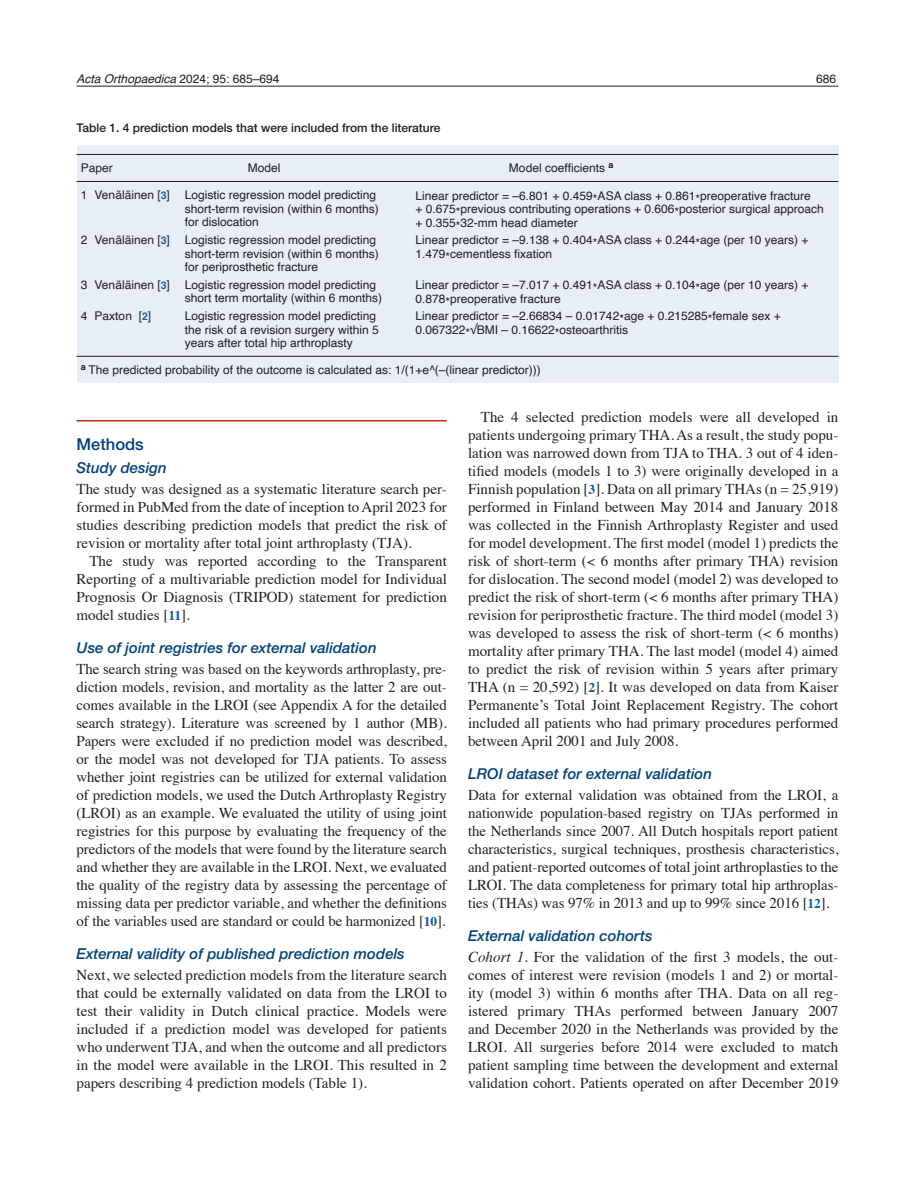
<style>
.page{position:relative;width:915px;height:1191px;background:#fff}
.page>*{position:absolute;margin:0;border:0;box-sizing:border-box;transform-origin:0 0}
._2-Rubrik{font:500 16.5px "Helvetica Neue LTW1 G";color:#004279}
._4-Brödstart{font:15px/18px "Times";color:#231f20;text-align:justify}
._5-Brödtext{font:15px/18px "Times";color:#231f20;text-align:justify}
._3-Underrubrik{font:italic 500 15px "Helvetica Neue LTW1 G";color:#004279}
.Tabelltext{font:12px/13.5px "Helvetica";color:#231f20}
._9-Tabellhuvud{font:500 12px "Helvetica Neue LTW1 G";color:#231f20}
.t1{font:italic 12px "Helvetica";color:#231f20}
.s1{font-style:normal}
.s2{font-weight:700;font-size:10.5px;color:#175d9e}
.s3{font-weight:700;font-size:13.5px;color:#175d9e}
.s4{font-style:italic}
</style>
<div class="page">
<hr style="left:77px;top:86px;width:761px;height:1px;background:#231f20">
<hr style="left:77px;top:420px;width:369px;height:1px;background:#bc2e18">
<div style="left:77px;top:145px;width:761px;height:238px;background:#e8eef8"></div>
<hr style="left:77px;top:154px;width:761px;height:1px;background:#231f20">
<hr style="left:77px;top:181px;width:761px;height:1px;background:#231f20">
<hr style="left:77px;top:356px;width:761px;height:1px;background:#231f20">
<p class="t1" style="left:77px;top:70px;width:204px">Acta Orthopaedica <span class="s1">2024; 95: 685–694</span></p>
<p class="Tabelltext" style="left:816px;top:73px;width:22px">686</p>
<p class="_9-Tabellhuvud" style="left:77px;top:120px;width:365px">Table 1. 4 prediction models that were included from the literature</p>
<p class="Tabelltext" style="left:81px;top:162px;width:34px">Paper</p>
<p class="Tabelltext" style="left:248px;top:162px;width:34px">Model</p>
<p class="Tabelltext" style="left:509px;top:162px;width:106px">Model coefficients <sup>a</sup></p>
<p class="Tabelltext" style="left:81px;top:189px;width:297px">1 Venäläinen [<span class="s2">3</span>] Logistic regression model predicting</p>
<p class="Tabelltext" style="left:185px;top:202px;width:196px">short-term revision (within 6 months)</p>
<p class="Tabelltext" style="left:185px;top:216px;width:76px">for dislocation</p>
<p class="Tabelltext" style="left:81px;top:234px;width:297px">2 Venäläinen [<span class="s2">3</span>] Logistic regression model predicting</p>
<p class="Tabelltext" style="left:185px;top:247px;width:196px">short-term revision (within 6 months)</p>
<p class="Tabelltext" style="left:185px;top:261px;width:135px">for periprosthetic fracture</p>
<p class="Tabelltext" style="left:81px;top:278px;width:297px">3 Venäläinen [<span class="s2">3</span>] Logistic regression model predicting</p>
<p class="Tabelltext" style="left:185px;top:292px;width:199px">short term mortality (within 6 months)</p>
<p class="Tabelltext" style="left:81px;top:310px;width:72px">4 Paxton [<span class="s2">2</span>]</p>
<p class="Tabelltext" style="left:185px;top:310px;width:193px">Logistic regression model predicting</p>
<p class="Tabelltext" style="left:185px;top:323px;width:196px">the risk of a revision surgery within 5</p>
<p class="Tabelltext" style="left:185px;top:337px;width:170px">years after total hip arthroplasty</p>
<p class="Tabelltext" style="left:81px;top:364px;width:461px"><sup>a</sup> The predicted probability of the outcome is calculated as: 1/(1+e^(–(linear predictor)))</p>
<p class="Tabelltext" style="left:415px;top:189px;width:397px">Linear predictor = –6.801 + 0.459*ASA class + 0.861*preoperative fracture</p>
<p class="Tabelltext" style="left:415px;top:202px;width:410px">+ 0.675*previous contributing operations + 0.606*posterior surgical approach + 0.355*32-mm head diameter</p>
<p class="Tabelltext" style="left:415px;top:234px;width:394px">Linear predictor = –9.138 + 0.404*ASA class + 0.244*age (per 10 years) +<br>1.479*cementless fixation</p>
<p class="Tabelltext" style="left:415px;top:278px;width:394px">Linear predictor = –7.017 + 0.491*ASA class + 0.104*age (per 10 years) +<br>0.878*preoperative fracture</p>
<p class="Tabelltext" style="left:415px;top:310px;width:367px">Linear predictor = –2.66834 – 0.01742*age + 0.215285*female sex +<br>0.067322*√BMI – 0.16622*osteoarthritis</p>
<p class="_2-Rubrik" style="left:77px;top:434px;width:69px">Methods</p>
<p class="_3-Underrubrik" style="left:77px;top:458px;width:92px">Study design</p>
<p class="_4-Brödstart" style="left:77px;top:478px;width:371px">The study was designed as a systematic literature search per&shy;formed in PubMed from the date of inception to April 2023 for studies describing prediction models that predict the risk of revision or mortality after total joint arthroplasty (TJA).</p>
<p class="_5-Brödtext" style="left:77px;top:550px;width:371px;text-indent:13px">The study was reported according to the Transparent Reporting of a multivariable prediction model for Individual Prognosis Or Diagnosis (TRIPOD) statement for prediction model studies [<span class="s3">11</span>].</p>
<p class="_3-Underrubrik" style="left:77px;top:638px;width:301px">Use of joint registries for external validation</p>
<p class="_4-Brödstart" style="left:77px;top:658px;width:372px">The search string was based on the keywords arthroplasty, pre&shy;diction models, revision, and mortality as the latter 2 are out&shy;comes available in the LROI (see Appendix A for the detailed search strategy). Literature was screened by 1 author (MB).<br>Papers were excluded if no prediction model was described, or the model was not developed for TJA patients. To assess whether joint registries can be utilized for external validation of prediction models, we used the Dutch Arthroplasty Registry (LROI) as an example. We evaluated the utility of using joint registries for this purpose by evaluating the frequency of the predictors of the models that were found by the literature search and whether they are available in the LROI. Next, we evaluated the quality of the registry data by assessing the percentage of missing data per predictor variable, and whether the definitions of the variables used are standard or could be harmonized [<span class="s3">10</span>].</p>
<p class="_3-Underrubrik" style="left:77px;top:944px;width:329px">External validity of published prediction models</p>
<p class="_4-Brödstart" style="left:77px;top:964px;width:371px">Next, we selected prediction models from the literature search that could be externally validated on data from the LROI to test their validity in Dutch clinical practice. Models were included if a prediction model was developed for patients who underwent TJA, and when the outcome and all predictors in the model were available in the LROI. This resulted in 2 papers describing 4 prediction models (Table 1).</p>
<p class="_5-Brödtext" style="left:468px;top:406px;width:371px;text-indent:13px">The 4 selected prediction models were all developed in patients undergoing primary THA. As a result, the study popu&shy;lation was narrowed down from TJA to THA. 3 out of 4 iden&shy;tified models (models 1 to 3) were originally developed in a Finnish population [<span class="s3">3</span>]. Data on all primary THAs (n = 25,919) performed in Finland between May 2014 and January 2018 was collected in the Finnish Arthroplasty Register and used for model development. The first model (model 1) predicts the risk of short-term (&lt; 6 months after primary THA) revision for dislocation. The second model (model 2) was developed to predict the risk of short-term (&lt; 6 months after primary THA) revision for periprosthetic fracture. The third model (model 3) was developed to assess the risk of short-term (&lt; 6 months) mortality after primary THA. The last model (model 4) aimed to predict the risk of revision within 5 years after primary THA (n = 20,592) [<span class="s3">2</span>]. It was developed on data from Kaiser Permanente’s Total Joint Replacement Registry. The cohort included all patients who had primary procedures performed between April 2001 and July 2008.</p>
<p class="_3-Underrubrik" style="left:468px;top:764px;width:245px">LROI dataset for external validation</p>
<p class="_4-Brödstart" style="left:468px;top:784px;width:372px">Data for external validation was obtained from the LROI, a nationwide population-based registry on TJAs performed in the Netherlands since 2007. All Dutch hospitals report patient characteristics, surgical techniques, prosthesis characteristics, and patient-reported outcomes of total joint arthroplasties to the LROI. The data completeness for primary total hip arthroplas&shy;ties (THAs) was 97% in 2013 and up to 99% since 2016 [<span class="s3">12</span>].</p>
<p class="_3-Underrubrik" style="left:468px;top:926px;width:186px">External validation cohorts</p>
<p class="_4-Brödstart" style="left:468px;top:946px;width:371px"><span class="s4">Cohort 1.</span> For the validation of the first 3 models, the out&shy;comes of interest were revision (models 1 and 2) or mortal&shy;ity (model 3) within 6 months after THA. Data on all reg&shy;istered primary THAs performed between January 2007 and December 2020 in the Netherlands was provided by the LROI. All surgeries before 2014 were excluded to match patient sampling time between the development and external validation cohort. Patients operated on after December 2019</p>
</div>
